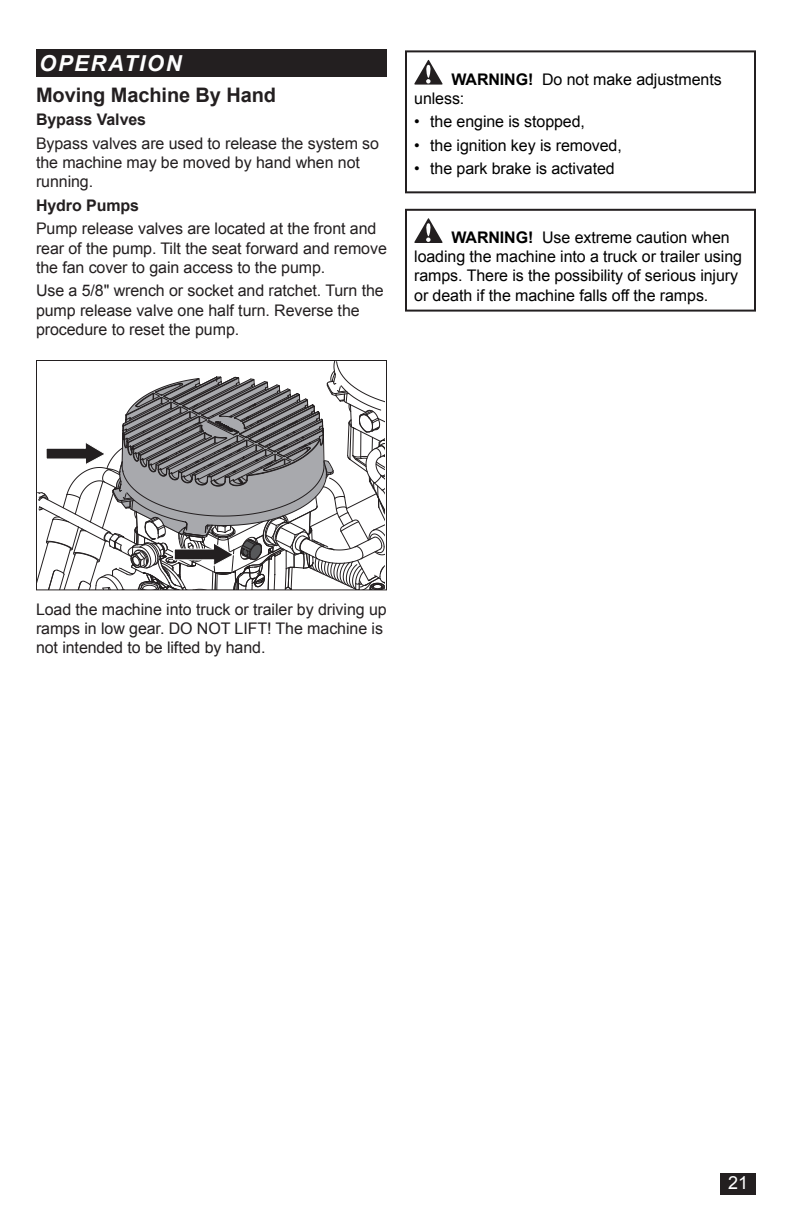
<style>
.page{position:relative;width:792px;height:1224px;background:#fff}
.page>*{position:absolute;margin:0;border:0;box-sizing:border-box;transform-origin:0 0}
.t1{font:italic 700 22px "Arial";letter-spacing:.075em;color:#fff}
.Head_10{font:700 20px "Arial";letter-spacing:-.005em;color:#231f20}
.t2{font:18px "Arial";color:#fff}
.Body_Text{font:16px/19.2px "Arial";letter-spacing:-.005em;color:#231f20}
.Warning{font:16px/19.2px "Arial";letter-spacing:-.005em;color:#000}
.Body_Bold{font:700 16px "Arial";letter-spacing:-.005em;color:#231f20}
.s1{font-weight:700}
</style>
<div class="page">
<svg style="left:36px;top:360px;width:350px;height:231px"></svg>
<svg style="left:414px;top:60px;width:29px;height:25px"></svg>
<div style="left:405px;top:50px;width:351px;height:143px;border:2px solid #231f20"></div>
<svg style="left:414px;top:218px;width:29px;height:25px"></svg>
<div style="left:405px;top:209px;width:351px;height:103px;border:2px solid #231f20"></div>
<div style="left:721px;top:1174px;width:35px;height:21px;background:#231f20"></div>
<div style="left:36px;top:49px;width:351px;height:27px;background:#231f20"></div>
<h1 class="t1" style="left:39px;top:48px;width:144px">OPERATION</h1>
<p class="Head_10" style="left:36px;top:82px;width:242px">Moving Machine By Hand</p>
<p class="Body_Bold" style="left:36px;top:109px;width:112px">Bypass Valves</p>
<p class="Body_Text" style="left:36px;top:134px;width:345px">Bypass valves are used to release the system so the machine may be moved by hand when not running.</p>
<p class="Body_Bold" style="left:36px;top:195px;width:105px">Hydro Pumps</p>
<p class="Body_Text" style="left:36px;top:219px;width:352px">Pump release valves are located at the front and rear of the pump. Tilt the seat forward and remove the fan cover to gain access to the pump.</p>
<p class="Body_Text" style="left:36px;top:281px;width:349px">Use a 5/8" wrench or socket and ratchet. Turn the pump release valve one half turn. Reverse the procedure to reset the pump.</p>
<p class="Warning" style="left:414px;top:70px;width:309px;text-indent:37px"><span class="s1">WARNING!</span> Do not make adjustments unless:</p>
<p class="Warning" style="left:414px;top:112px;width:172px">• the engine is stopped,</p>
<p class="Warning" style="left:414px;top:136px;width:209px">• the ignition key is removed,</p>
<p class="Warning" style="left:414px;top:159px;width:202px">• the park brake is activated</p>
<p class="Warning" style="left:414px;top:228px;width:329px;text-indent:37px"><span class="s1">WARNING!</span> Use extreme caution when loading the machine into a truck or trailer using ramps. There is the possibility of serious injury or death if the machine falls off the ramps.</p>
<p class="Body_Text" style="left:36px;top:600px;width:352px">Load the machine into truck or trailer by driving up ramps in low gear. DO NOT LIFT! The machine is not intended to be lifted by hand.</p>
<p class="t2" style="left:728px;top:1171px;width:22px">21</p>
</div>
